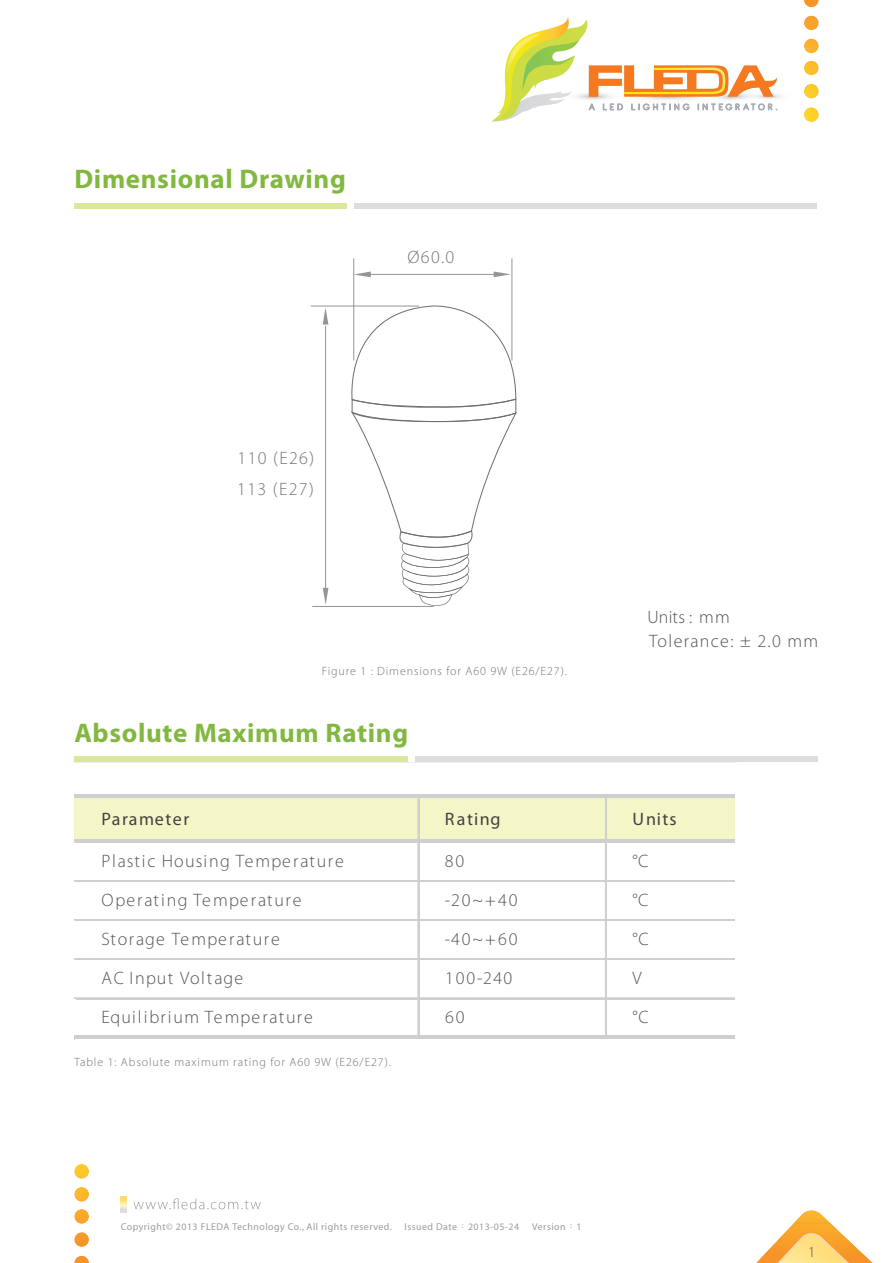
<style>
.page{position:relative;width:893px;height:1263px;background:#fff}
.page>*{position:absolute;margin:0;border:0;box-sizing:border-box;transform-origin:0 0}
.t1{font:700 27px "Myriad Pro";letter-spacing:.025em;color:#82b840}
.t2{font:300 18px "Myriad Pro";letter-spacing:.075em;color:#555252}
.t3{font:300 18px "Myriad Pro";letter-spacing:.075em;color:#767372}
.t4{font:18px "Myriad Pro";letter-spacing:.075em;color:#444141}
.t5{font:300 18px "Myriad Pro";letter-spacing:.105em;color:#555252}
.t6{font:300 15px "Myriad Pro";color:#555252}
.t7{font:300 12px "Myriad Pro";letter-spacing:.075em;color:#767372}
.t8{font:9.9px "Myriad";letter-spacing:.05em;color:#a09a99}
.s1{font-family:"Adobe Ming Std";font-weight:300}
</style>
<div class="page">
<svg style="left:74px;top:999px;width:311px;height:264px"></svg>
<svg style="left:75px;top:1164px;width:14px;height:99px"></svg>
<svg style="left:794px;top:1210px;width:36px;height:13px"></svg>
<img style="left:756px;top:1223px;width:116px;height:40px">
<img style="left:777px;top:1233px;width:72px;height:30px">
<img style="left:778px;top:1234px;width:70px;height:29px">
<svg style="left:165px;top:1198px;width:96px;height:11px"></svg>
<svg style="left:121px;top:1196px;width:5px;height:17px"></svg>
<img style="left:477px;top:203px;width:53px;height:80px">
<img style="left:425px;top:203px;width:53px;height:38px">
<svg style="left:804px;top:1px;width:15px;height:208px"></svg>
<svg style="left:491px;top:17px;width:287px;height:105px"></svg>
<div style="left:74px;top:796px;width:660px;height:47px;background:#f5f6c7"></div>
<hr style="left:74px;top:795px;width:660px;height:3px;background:#cecfd1">
<hr style="left:418px;top:798px;width:1px;height:42px;background:#cecfd1">
<hr style="left:605px;top:798px;width:2px;height:42px;background:#cecfd1">
<hr style="left:74px;top:840px;width:660px;height:3px;background:#cecfd1">
<hr style="left:74px;top:880px;width:660px;height:2px;background:#cecfd1">
<hr style="left:74px;top:919px;width:660px;height:2px;background:#cecfd1">
<hr style="left:74px;top:958px;width:660px;height:1px;background:#cecfd1">
<hr style="left:74px;top:959px;width:660px;height:1px;background:#cecfd1">
<hr style="left:74px;top:997px;width:660px;height:1px;background:#cecfd1">
<hr style="left:74px;top:998px;width:660px;height:1px;background:#cecfd1">
<hr style="left:74px;top:999px;width:2px;height:36px;background:#fff">
<hr style="left:418px;top:843px;width:1px;height:192px;background:#cecfd1">
<hr style="left:605px;top:843px;width:2px;height:192px;background:#cecfd1">
<hr style="left:74px;top:1035px;width:660px;height:3px;background:#cecfd1">
<div style="left:74px;top:757px;width:334px;height:5px;background:#dce79e"></div>
<div style="left:415px;top:757px;width:402px;height:5px;background:#dcdddf"></div>
<hr style="left:311px;top:306px;width:108px;height:1px;background:#939598">
<hr style="left:312px;top:606px;width:122px;height:1px;background:#939598">
<svg style="left:323px;top:308px;width:5px;height:17px"></svg>
<svg style="left:323px;top:588px;width:5px;height:17px"></svg>
<hr style="left:325px;top:326px;width:1px;height:262px;background:#939598">
<hr style="left:366px;top:274px;width:128px;height:1px;background:#939598">
<svg style="left:354px;top:271px;width:17px;height:6px"></svg>
<svg style="left:494px;top:271px;width:17px;height:6px"></svg>
<hr style="left:353px;top:258px;width:1px;height:103px;background:#939598">
<hr style="left:512px;top:258px;width:1px;height:103px;background:#939598">
<hr style="left:74px;top:204px;width:273px;height:4px;background:#dce79e">
<hr style="left:354px;top:204px;width:463px;height:4px;background:#dcdddf">
<svg style="left:343px;top:302px;width:174px;height:304px"></svg>
<h1 class="t1" style="left:74px;top:162px;width:273px">Dimensional Drawing</h1>
<p class="t3" style="left:407px;top:246px;width:48px">Ø60.0</p>
<p class="t3" style="left:238px;top:447px;width:78px">110 (E26)</p>
<p class="t3" style="left:237px;top:478px;width:78px">113 (E27)</p>
<p class="t7" style="left:322px;top:664px;width:247px">Figure 1 : Dimensions for A60 9W (E26/E27).</p>
<h1 class="t1" style="left:74px;top:715px;width:335px">Absolute Maximum Rating</h1>
<p class="t2" style="left:647px;top:606px;width:84px">Units : mm</p>
<p class="t2" style="left:649px;top:630px;width:171px">Tolerance: ± 2.0 mm</p>
<p class="t4" style="left:101px;top:808px;width:89px">Parameter</p>
<p class="t4" style="left:445px;top:808px;width:57px">Rating</p>
<p class="t4" style="left:632px;top:808px;width:46px">Units</p>
<p class="t2" style="left:101px;top:850px;width:244px">Plastic Housing Temperature</p>
<p class="t2" style="left:445px;top:850px;width:21px">80</p>
<p class="t2" style="left:632px;top:850px;width:18px">°C</p>
<p class="t5" style="left:101px;top:889px;width:201px">Operating Temperature</p>
<p class="t2" style="left:445px;top:889px;width:74px">-20~+40</p>
<p class="t2" style="left:632px;top:889px;width:18px">°C</p>
<p class="t2" style="left:101px;top:928px;width:180px">Storage Temperature</p>
<p class="t2" style="left:445px;top:928px;width:74px">-40~+60</p>
<p class="t2" style="left:632px;top:928px;width:18px">°C</p>
<p class="t2" style="left:101px;top:967px;width:143px">AC Input Voltage</p>
<p class="t2" style="left:445px;top:967px;width:69px">100-240</p>
<p class="t2" style="left:632px;top:967px;width:11px">V</p>
<p class="t2" style="left:101px;top:1006px;width:213px">Equilibrium Temperature</p>
<p class="t2" style="left:445px;top:1006px;width:21px">60</p>
<p class="t2" style="left:632px;top:1006px;width:18px">°C</p>
<p class="t7" style="left:74px;top:1055px;width:318px">Table 1: Absolute maximum rating for A60 9W (E26/E27).</p>
<p class="t8" style="left:121px;top:1222px;width:273px">Copyright© 2013 FLEDA Technology Co., All rights reserved.</p>
<p class="t8" style="left:405px;top:1222px;width:116px">Issued Date<span class="s1">：</span>2013-05-24</p>
<p class="t8" style="left:532px;top:1222px;width:51px">Version<span class="s1">：</span>1</p>
<p class="t6" style="left:808px;top:1243px;width:9px">1</p>
</div>
